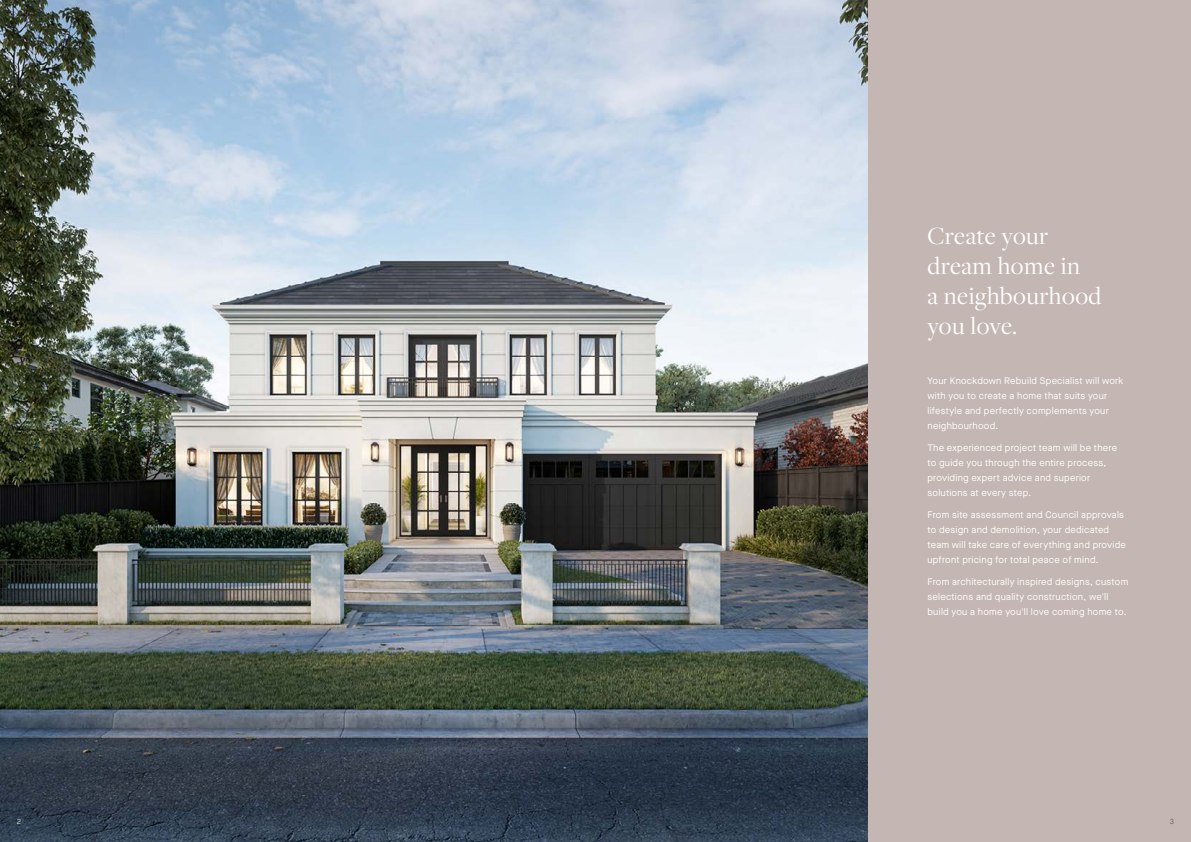
<style>
.page{position:relative;width:1191px;height:842px;background:#fff}
.page>*{position:absolute;margin:0;border:0;box-sizing:border-box;transform-origin:0 0}
.t1{font:25.7px/30px "Freight Disp Pro";letter-spacing:.02em;color:#fff}
.t2{font:9.5px/15px "Maison Neue";letter-spacing:.025em;color:#fff}
.t3{font:300 7.5px "Maison Neue";color:#fff}
.t4{font:300 7.5px "Maison Neue";color:#4a4a49}
</style>
<div class="page">
<div style="left:866px;top:0;width:325px;height:842px;background:#c4b6b2"></div>
<img style="left:0;top:0;width:867px;height:842px">
<h1 class="t1" style="left:927px;top:220px;width:175px">Create your dream home in<br>a neighbourhood you love.</h1>
<p class="t2" style="left:927px;top:373px;width:197px">Your Knockdown Rebuild Specialist will work with you to create a home that suits your lifestyle and perfectly complements your neighbourhood.</p>
<p class="t2" style="left:927px;top:440px;width:191px">The experienced project team will be there to guide you through the entire process, providing expert advice and superior solutions at every step.</p>
<p class="t2" style="left:927px;top:507px;width:200px">From site assessment and Council approvals to design and demolition, your dedicated team will take care of everything and provide upfront pricing for total peace of mind.</p>
<p class="t2" style="left:927px;top:574px;width:202px">From architecturally inspired designs, custom selections and quality construction, we'll build you a home you'll love coming home to.</p>
<p class="t3" style="left:17px;top:816px;width:6px">2</p>
<p class="t4" style="left:1170px;top:816px;width:6px">3</p>
</div>
